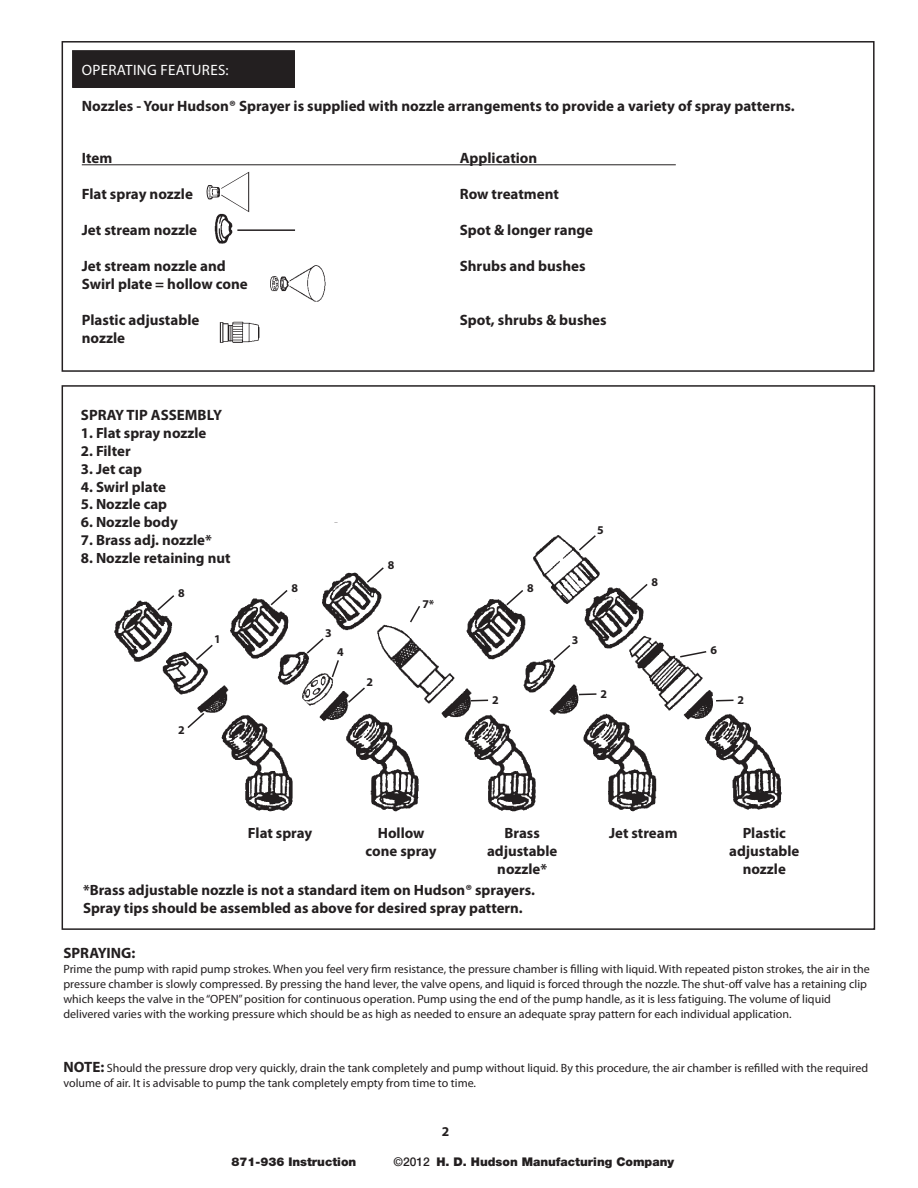
<style>
.page{position:relative;width:918px;height:1188px;background:#fff}
.page>*{position:absolute;margin:0;border:0;box-sizing:border-box;transform-origin:0 0}
.t1{font:700 15px "Myriad Pro";color:#231f20}
.t2{font:15px "Myriad Pro";letter-spacing:.02em;color:#fff}
.t3{font:700 14.85px/17.9px "Myriad Pro";color:#231f20;text-align:center}
.t4{font:700 13.5px "Myriad Pro";color:#231f20}
.t5{font:12px/15px "Myriad Pro";color:#231f20}
.t6{font:900 12px "Helvetica Neue";color:#231f20}
.t7{font:700 11.85px "Myriad Pro";color:#231f20}
.s1{font-weight:700;font-size:15px}
.s2{font-weight:500}
</style>
<div class="page">
<div style="left:73px;top:51px;width:221px;height:36px;background:#231f20"></div>
<div style="left:72px;top:50px;width:223px;height:38px;border:2px solid #231f20"></div>
<hr style="left:82px;top:164px;width:594px;height:1px;background:#231f20">
<hr style="left:237px;top:229px;width:58px;height:2px;background:#231f20">
<img style="left:206px;top:172px;width:44px;height:40px">
<img style="left:214px;top:213px;width:19px;height:31px">
<img style="left:270px;top:265px;width:56px;height:37px">
<img style="left:219px;top:321px;width:41px;height:22px">
<div style="left:62px;top:41px;width:813px;height:331px;border:2px solid #231f20"></div>
<img style="left:114px;top:535px;width:668px;height:277px">
<svg style="left:577px;top:693px;width:21px;height:3px"></svg>
<svg style="left:715px;top:699px;width:20px;height:3px"></svg>
<p class="t2" style="left:82px;top:62px;width:148px">OPERATING FEATURES:</p>
<p class="t1" style="left:82px;top:97px;width:715px">Nozzles - Your Hudson® Sprayer is supplied with nozzle arrangements to provide a variety of spray patterns.</p>
<p class="t1" style="left:82px;top:150px;width:32px">Item</p>
<p class="t1" style="left:460px;top:150px;width:79px">Application</p>
<p class="t1" style="left:82px;top:186px;width:113px">Flat spray nozzle</p>
<p class="t1" style="left:460px;top:186px;width:101px">Row treatment</p>
<p class="t1" style="left:82px;top:222px;width:117px">Jet stream nozzle</p>
<p class="t1" style="left:460px;top:222px;width:135px">Spot &amp; longer range</p>
<p class="t1" style="left:82px;top:258px;width:146px">Jet stream nozzle and</p>
<p class="t1" style="left:460px;top:258px;width:127px">Shrubs and bushes</p>
<p class="t1" style="left:82px;top:276px;width:168px">Swirl plate = hollow cone</p>
<p class="t1" style="left:82px;top:312px;width:119px">Plastic adjustable</p>
<p class="t1" style="left:460px;top:312px;width:148px">Spot, shrubs &amp; bushes</p>
<p class="t1" style="left:82px;top:330px;width:45px">nozzle</p>
<p class="t1" style="left:81px;top:407px;width:143px">SPRAY TIP ASSEMBLY</p>
<p class="t3" style="left:81px;top:424px;width:127px">1. Flat spray nozzle</p>
<p class="t3" style="left:81px;top:442px;width:51px">2. Filter</p>
<p class="t3" style="left:81px;top:460px;width:63px">3. Jet cap</p>
<p class="t3" style="left:81px;top:478px;width:87px">4. Swirl plate</p>
<p class="t3" style="left:81px;top:496px;width:88px">5. Nozzle cap</p>
<p class="t3" style="left:81px;top:514px;width:98px">6. Nozzle body</p>
<p class="t3" style="left:81px;top:531px;width:133px">7. Brass adj. nozzle*</p>
<p class="t3" style="left:81px;top:549px;width:151px">8. Nozzle retaining nut</p>
<p class="t7" style="left:178px;top:586px;width:8px">8</p>
<p class="t7" style="left:214px;top:633px;width:8px">1</p>
<p class="t7" style="left:178px;top:724px;width:8px">2</p>
<p class="t7" style="left:291px;top:581px;width:8px">8</p>
<p class="t7" style="left:388px;top:558px;width:8px">8</p>
<p class="t7" style="left:325px;top:626px;width:8px">3</p>
<p class="t7" style="left:337px;top:646px;width:8px">4</p>
<p class="t7" style="left:366px;top:675px;width:8px">2</p>
<p class="t7" style="left:422px;top:598px;width:14px">7*</p>
<p class="t7" style="left:527px;top:581px;width:8px">8</p>
<p class="t7" style="left:492px;top:694px;width:8px">2</p>
<p class="t7" style="left:597px;top:523px;width:8px">5</p>
<p class="t7" style="left:572px;top:633px;width:8px">3</p>
<p class="t7" style="left:600px;top:688px;width:8px">2</p>
<p class="t7" style="left:652px;top:575px;width:8px">8</p>
<p class="t7" style="left:710px;top:643px;width:8px">6</p>
<p class="t7" style="left:737px;top:694px;width:8px">2</p>
<p class="t3" style="left:248px;top:824px;width:66px">Flat spray</p>
<p class="t3" style="left:366px;top:824px;width:73px">Hollow cone spray</p>
<p class="t3" style="left:487px;top:824px;width:72px">Brass adjustable nozzle*</p>
<p class="t3" style="left:609px;top:824px;width:70px">Jet stream</p>
<p class="t3" style="left:729px;top:824px;width:72px">Plastic adjustable nozzle</p>
<p class="t3" style="left:83px;top:881px;width:453px;text-align:left">*Brass adjustable nozzle is not a standard item on Hudson® sprayers.<br>Spray tips should be assembled as above for desired spray pattern.</p>
<p class="t1" style="left:63px;top:944px;width:73px">SPRAYING:</p>
<p class="t5" style="left:63px;top:961px;width:808px">Prime the pump with rapid pump strokes. When you feel very firm resistance, the pressure chamber is filling with liquid. With repeated piston strokes, the air in the pressure chamber is slowly compressed. By pressing the hand lever, the valve opens, and liquid is forced through the nozzle. The shut-off valve has a retaining clip which keeps the valve in the “OPEN” position for continuous operation. Pump using the end of the pump handle, as it is less fatiguing. The volume of liquid delivered varies with the working pressure which should be as high as needed to ensure an adequate spray pattern for each individual application.</p>
<p class="t5" style="left:63px;top:1060px;width:806px"><span class="s1">NOTE:</span> Should the pressure drop very quickly, drain the tank completely and pump without liquid. By this procedure, the air chamber is refilled with the required volume of air. It is advisable to pump the tank completely empty from time to time.</p>
<p class="t4" style="left:442px;top:1124px;width:9px">2</p>
<p class="t6" style="left:231px;top:1154px;width:126px">871-936 Instruction</p>
<p class="t6" style="left:393px;top:1154px;width:282px"><span class="s2">©2012</span> H. D. Hudson Manufacturing Company</p>
</div>
